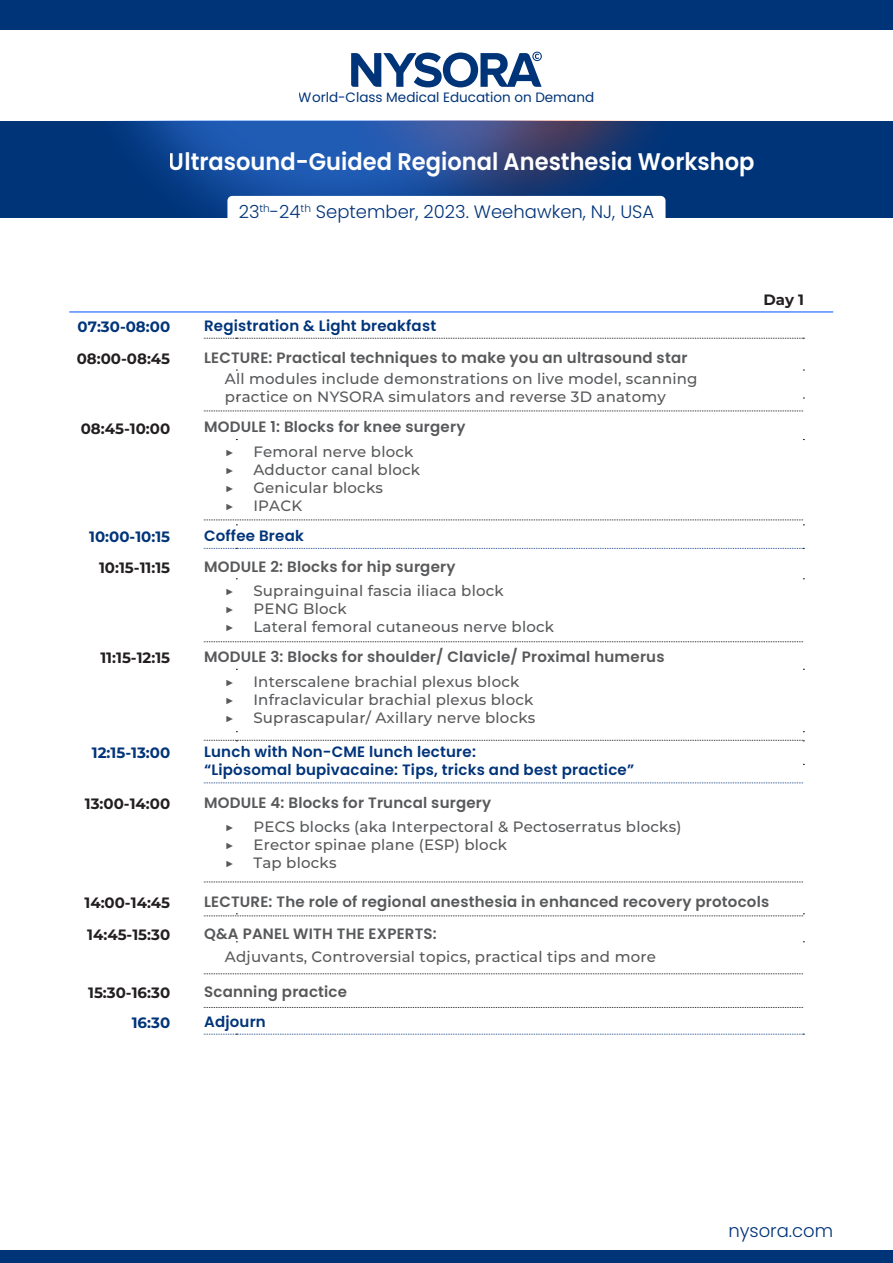
<style>
.page{position:relative;width:893px;height:1263px;background:#fff}
.page>*{position:absolute;margin:0;border:0;box-sizing:border-box;transform-origin:0 0}
.t1{font:600 24px "Poppins";color:#fff;scale:.94 1}
.t2{font:300 18px "Poppins";color:#003479}
.t3{font:500 15px/18px "Montserrat";letter-spacing:.015em;color:#58595b}
.t4{font:600 15px "Poppins";letter-spacing:.015em;color:#58595b}
.t5{font:600 15px/18px "Poppins";letter-spacing:.015em;color:#003479}
.t6{font:700 15px "Montserrat";color:#231f20}
.t7{font:700 15px "Montserrat";color:#003479}
.t8{font:13.5px "Poppins";color:#003479}
</style>
<div class="page">
<hr style="left:69px;top:312px;width:764px;height:1px;background:#004fff">
<svg style="left:204px;top:338px;width:600px;height:1px"></svg>
<svg style="left:204px;top:882px;width:599px;height:1px"></svg>
<svg style="left:204px;top:973px;width:599px;height:1px"></svg>
<svg style="left:204px;top:913px;width:600px;height:4px"></svg>
<svg style="left:204px;top:1007px;width:599px;height:1px"></svg>
<svg style="left:204px;top:411px;width:599px;height:1px"></svg>
<svg style="left:204px;top:520px;width:600px;height:6px"></svg>
<svg style="left:204px;top:641px;width:599px;height:1px"></svg>
<svg style="left:204px;top:548px;width:600px;height:1px"></svg>
<svg style="left:204px;top:1034px;width:600px;height:1px"></svg>
<svg style="left:204px;top:740px;width:600px;height:2px"></svg>
<svg style="left:204px;top:783px;width:599px;height:1px"></svg>
<div style="left:0;top:1251px;width:893px;height:12px;background:#003479"></div>
<div style="left:0;top:121px;width:893px;height:97px;background:#003479"></div>
<div style="left:0;top:0;width:893px;height:30px;background:#003479"></div>
<svg style="left:351px;top:52px;width:191px;height:35px"></svg>
<img style="left:616px;top:121px;width:50px;height:97px">
<img style="left:123px;top:121px;width:493px;height:95px">
<div style="left:227px;top:196px;width:438px;height:22px;background:#fff"></div>
<p class="t8" style="left:299px;top:90px;width:297px">World-Class Medical Education on Demand</p>
<h1 class="t1" style="left:169px;top:148px;width:625px">Ultrasound-Guided Regional Anesthesia Workshop</h1>
<p class="t2" style="left:239px;top:201px;width:417px">23<sup>th</sup>-24<sup>th</sup> September, 2023. Weehawken, NJ, USA</p>
<p class="t7" style="left:78px;top:316px;width:94px">07:30-08:00</p>
<p class="t5" style="left:204px;top:317px;width:234px">Registration &amp; Light breakfast</p>
<p class="t6" style="left:77px;top:348px;width:95px">08:00-08:45</p>
<p class="t4" style="left:204px;top:349px;width:485px">LECTURE: Practical techniques to make you an ultrasound star</p>
<p class="t3" style="left:225px;top:369px;width:474px">All modules include demonstrations on live model, scanning practice on NYSORA simulators and reverse 3D anatomy</p>
<p class="t6" style="left:81px;top:417px;width:91px">08:45-10:00</p>
<p class="t4" style="left:204px;top:418px;width:263px">MODULE 1: Blocks for knee surgery</p>
<p class="t3" style="left:225px;top:442px;width:10px">▶</p>
<p class="t3" style="left:253px;top:442px;width:162px">Femoral nerve block</p>
<p class="t3" style="left:225px;top:460px;width:10px">▶</p>
<p class="t3" style="left:253px;top:460px;width:168px">Adductor canal block</p>
<p class="t3" style="left:225px;top:478px;width:10px">▶</p>
<p class="t3" style="left:253px;top:478px;width:131px">Genicular blocks</p>
<p class="t3" style="left:225px;top:496px;width:10px">▶</p>
<p class="t3" style="left:253px;top:496px;width:50px">IPACK</p>
<p class="t7" style="left:89px;top:526px;width:82px">10:00-10:15</p>
<p class="t5" style="left:204px;top:527px;width:101px">Coffee Break</p>
<p class="t6" style="left:99px;top:557px;width:73px">10:15-11:15</p>
<p class="t4" style="left:204px;top:558px;width:253px">MODULE 2: Blocks for hip surgery</p>
<p class="t3" style="left:225px;top:581px;width:10px">▶</p>
<p class="t3" style="left:253px;top:581px;width:252px">Suprainguinal fascia iliaca block</p>
<p class="t3" style="left:225px;top:599px;width:10px">▶</p>
<p class="t3" style="left:253px;top:599px;width:95px">PENG Block</p>
<p class="t3" style="left:225px;top:617px;width:10px">▶</p>
<p class="t3" style="left:253px;top:617px;width:302px">Lateral femoral cutaneous nerve block</p>
<p class="t6" style="left:100px;top:647px;width:71px">11:15-12:15</p>
<p class="t4" style="left:204px;top:648px;width:462px">MODULE 3: Blocks for shoulder/ Clavicle/ Proximal humerus</p>
<p class="t3" style="left:225px;top:672px;width:10px">▶</p>
<p class="t3" style="left:253px;top:672px;width:268px">Interscalene brachial plexus block</p>
<p class="t3" style="left:225px;top:690px;width:10px">▶</p>
<p class="t3" style="left:253px;top:690px;width:282px">Infraclavicular brachial plexus block</p>
<p class="t3" style="left:225px;top:708px;width:10px">▶</p>
<p class="t3" style="left:253px;top:708px;width:283px">Suprascapular/ Axillary nerve blocks</p>
<p class="t7" style="left:92px;top:742px;width:80px">12:15-13:00</p>
<p class="t5" style="left:204px;top:743px;width:432px">Lunch with Non-CME lunch lecture:<br>“Liposomal bupivacaine: Tips, tricks and best practice”</p>
<p class="t6" style="left:85px;top:793px;width:87px">13:00-14:00</p>
<p class="t4" style="left:204px;top:794px;width:289px">MODULE 4: Blocks for Truncal surgery</p>
<p class="t3" style="left:225px;top:817px;width:10px">▶</p>
<p class="t3" style="left:253px;top:817px;width:430px">PECS blocks (aka Interpectoral &amp; Pectoserratus blocks)</p>
<p class="t3" style="left:225px;top:835px;width:10px">▶</p>
<p class="t3" style="left:253px;top:835px;width:255px">Erector spinae plane (ESP) block</p>
<p class="t3" style="left:225px;top:853px;width:10px">▶</p>
<p class="t3" style="left:253px;top:853px;width:85px">Tap blocks</p>
<p class="t6" style="left:763px;top:289px;width:42px">Day 1</p>
<p class="t6" style="left:84px;top:892px;width:87px">14:00-14:45</p>
<p class="t4" style="left:204px;top:893px;width:567px">LECTURE: The role of regional anesthesia in enhanced recovery protocols</p>
<p class="t6" style="left:87px;top:924px;width:84px">14:45-15:30</p>
<p class="t4" style="left:204px;top:925px;width:234px">Q&amp;A PANEL WITH THE EXPERTS:</p>
<p class="t3" style="left:225px;top:947px;width:433px">Adjuvants, Controversial topics, practical tips and more</p>
<p class="t6" style="left:88px;top:981px;width:84px">15:30-16:30</p>
<p class="t4" style="left:204px;top:982px;width:145px">Scanning practice</p>
<p class="t7" style="left:132px;top:1012px;width:40px">16:30</p>
<p class="t5" style="left:204px;top:1013px;width:63px">Adjourn</p>
<p class="t2" style="left:728px;top:1220px;width:106px">nysora.com</p>
</div>
